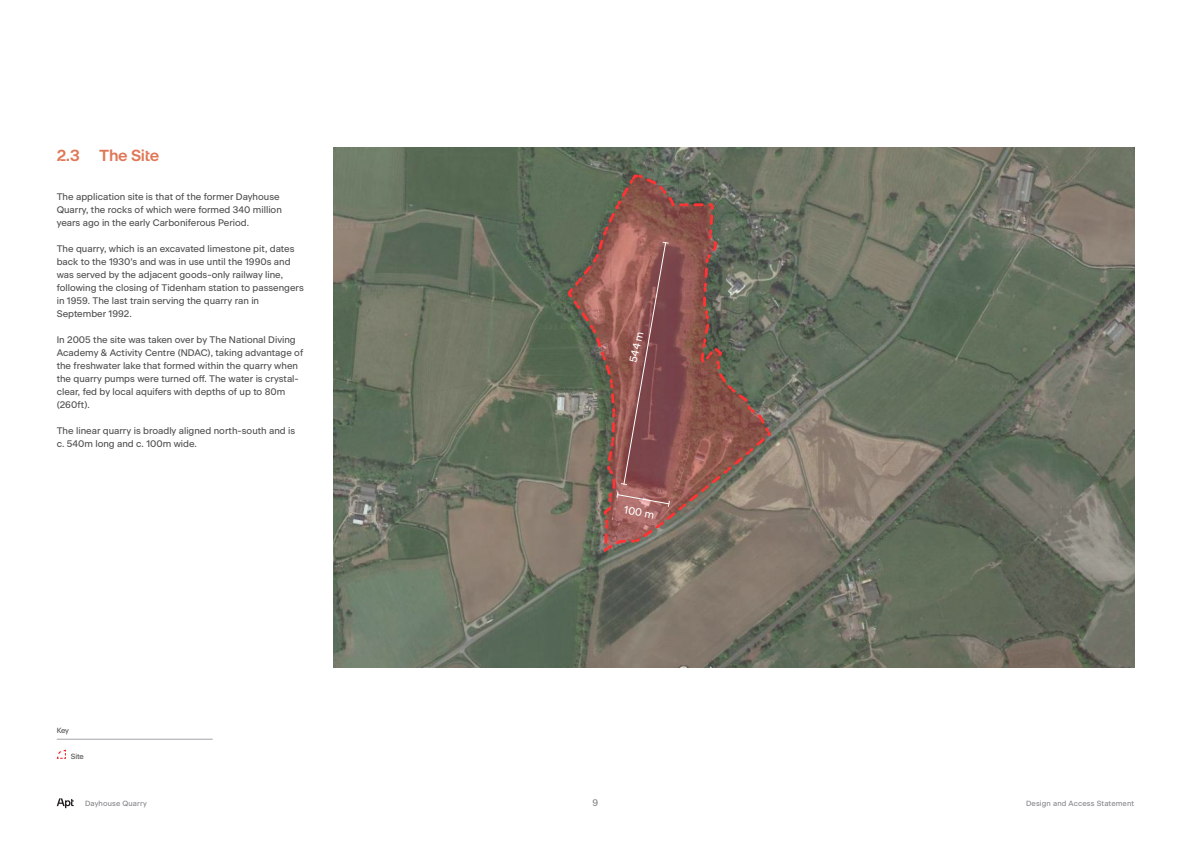
<style>
.page{position:relative;width:1191px;height:842px;background:#fff}
.page>*{position:absolute;margin:0;border:0;box-sizing:border-box;transform-origin:0 0}
.t1{font:600 16px "Apt Sans Headline";letter-spacing:-.02em;color:#e07757}
.t2{font:10.6px "Apt Sans";color:#fff}
._4__Body_text{font:9.5px/13px "Apt Sans";color:#4b4c4d}
.t3{font:9.5px "Apt Sans";color:#808285}
.t4{font:7.5px "Apt Sans";letter-spacing:.015em;color:#808285}
._9__Captions{font:7.5px "Apt Sans";color:#4b4c4d}
._4_1_Key{font:7.5px "Apt Sans";color:#4b4c4d}
</style>
<div class="page">
<svg style="left:57px;top:798px;width:17px;height:10px"></svg>
<img style="left:333px;top:148px;width:801px;height:520px">
<svg style="left:564px;top:172px;width:208px;height:381px;background:#7c665a"></svg>
<svg style="left:621px;top:242px;width:47px;height:243px;background:#8e5555"></svg>
<svg style="left:616px;top:492px;width:54px;height:15px"></svg>
<hr style="left:57px;top:739px;width:156px;height:1px;background:#a3a4a8">
<svg style="left:56px;top:749px;width:10px;height:10px"></svg>
<p class="t1" style="left:57px;top:143px;width:104px">2.3 The Site</p>
<p class="_4__Body_text" style="left:57px;top:189px;width:227px">The application site is that of the former Dayhouse<br>Quarry, the rocks of which were formed 340 million years ago in the early Carboniferous Period.</p>
<p class="_4__Body_text" style="left:57px;top:241px;width:249px">The quarry, which is an excavated limestone pit, dates back to the 1930’s and was in use until the 1990s and was served by the adjacent goods-only railway line, following the closing of Tidenham station to passengers in 1959. The last train serving the quarry ran in September 1992.</p>
<p class="_4__Body_text" style="left:57px;top:332px;width:248px">In 2005 the site was taken over by The National Diving Academy &amp; Activity Centre (NDAC), taking advantage of the freshwater lake that formed within the quarry when the quarry pumps were turned off. The water is crystal&shy;clear, fed by local aquifers with depths of up to 80m (260ft).</p>
<p class="_4__Body_text" style="left:57px;top:423px;width:240px">The linear quarry is broadly aligned north-south and is c. 540m long and c. 100m wide.</p>
<p class="_4_1_Key" style="left:57px;top:725px;width:14px">Key</p>
<p class="_9__Captions" style="left:71px;top:750px;width:14px">Site</p>
<p class="t2" style="left:625px;top:360px;width:33px;rotate:-77deg">544 m</p>
<p class="t2" style="left:625px;top:501px;width:32px;rotate:10deg">100 m</p>
<p class="t4" style="left:85px;top:798px;width:63px">Dayhouse Quarry</p>
<p class="t3" style="left:592px;top:795px;width:7px">9</p>
<p class="t4" style="left:1026px;top:798px;width:110px">Design and Access Statement</p>
</div>
